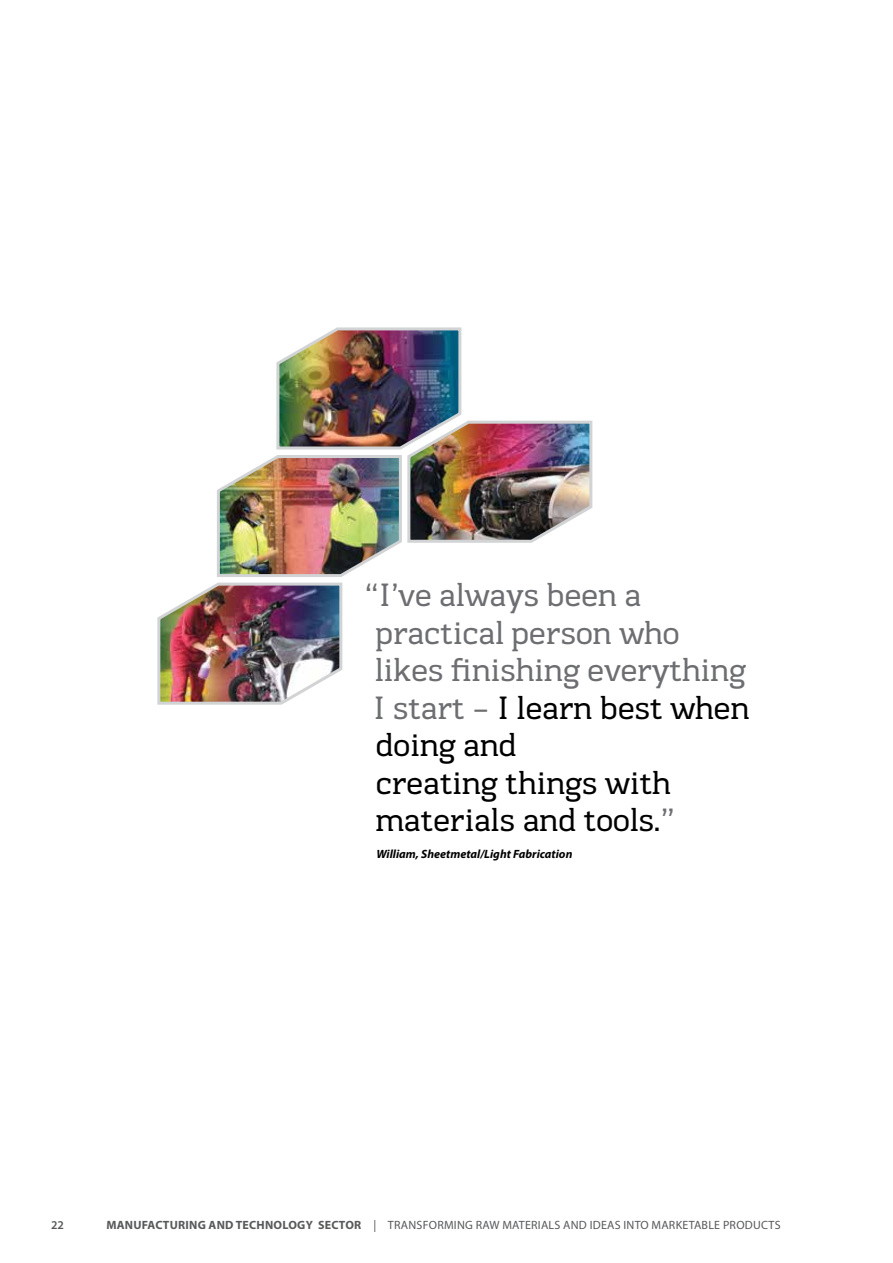
<style>
.page{position:relative;width:893px;height:1263px;background:#fff}
.page>*{position:absolute;margin:0;border:0;box-sizing:border-box;transform-origin:0 0}
.t1{font:33px/37.5px "Kondolar";letter-spacing:-.015em;color:#6d6e71}
.t2{font:12px "Myriad Pro";letter-spacing:.02em;color:#58595b}
.t3{font:italic 700 12px "Myriad Pro";color:#000}
.t4{font:700 12px "Myriad Pro";letter-spacing:.02em;color:#58595b}
.t5{font:600 12px "Myriad Pro";color:#58595b}
.s1{color:#000}
</style>
<div class="page">
<img style="left:157px;top:327px;width:436px;height:378px">
<p class="t1" style="left:365px;top:577px;width:386px">“I’ve always been a practical person who<br>likes finishing everything<br>I start – <span class="s1">I learn best when doing and<br>creating things with materials and tools.</span>”</p>
<p class="t3" style="left:376px;top:846px;width:197px">William, Sheetmetal/Light Fabrication</p>
<p class="t5" style="left:51px;top:1218px;width:14px">22</p>
<p class="t4" style="left:106px;top:1217px;width:227px">MANUFACTURING AND TECHNOLOGY SECTOR</p>
<p class="t2" style="left:373px;top:1218px;width:409px">| TRANSFORMING RAW MATERIALS AND IDEAS INTO MARKETABLE PRODUCTS</p>
</div>
